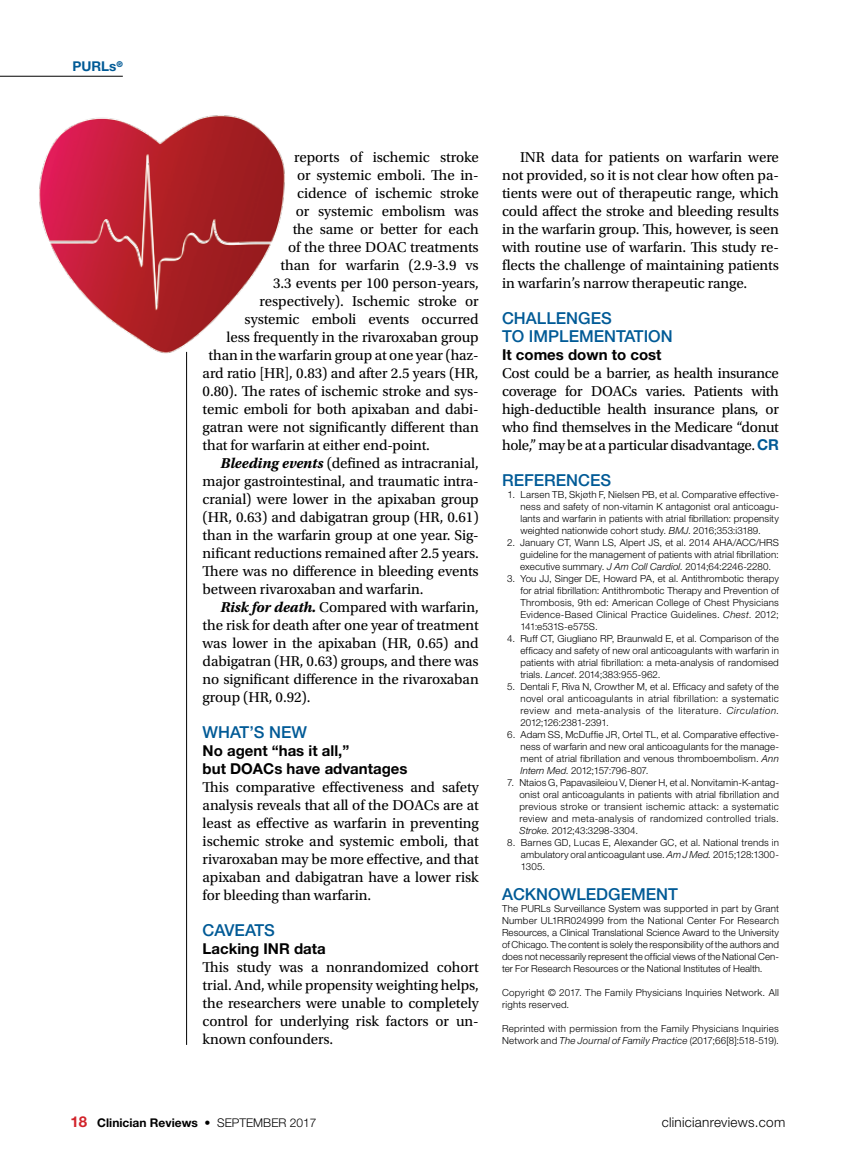
<style>
.page{position:relative;width:851px;height:1161px;background:#fff}
.page>*{position:absolute;margin:0;border:0;box-sizing:border-box;transform-origin:0 0}
.t1{font:500 16.5px/18px "Helvetica Neue LT Std";color:#005a96}
.t2{font:15px/18px "Utopia Std";letter-spacing:-.005em;color:#000;text-align:justify}
.t3{font:700 15px/18px "Helvetica Neue LT Std";color:#000}
.t4{font:300 13.5px "Helvetica Neue LT Std";letter-spacing:.02em;color:#000}
.t5{font:700 13.5px "Helvetica Neue LT Std";color:#005a96}
.t6{font:700 12px "Helvetica Neue LT Std";color:#000}
.t7{font:300 9.75px/12px "Helvetica Neue LT Std";letter-spacing:.015em;color:#000;text-align:justify}
.s1{font-weight:700;font-style:italic}
.s2{font-family:"Helvetica Neue LT Std";font-weight:700;color:#005a96}
.s3{font-style:italic}
.s4{font-size:15px;color:#d2232a}
.s5{font-weight:300}
</style>
<div class="page">
<hr style="left:0;top:76px;width:123px;height:1px;background:#000">
<hr style="left:186px;top:352px;width:1px;height:693px;background:#000">
<img style="left:39px;top:115px;width:246px;height:243px">
<h3 class="t5" style="left:72px;top:58px;width:52px">PURLs<sup>®</sup></h3>
<h2 class="t2" style="left:294px;top:148px;width:186px">reports of ischemic stroke</h2>
<h2 class="t2" style="left:297px;top:166px;width:183px">or systemic emboli. The in-</h2>
<h2 class="t2" style="left:297px;top:184px;width:183px">cidence of ischemic stroke</h2>
<h2 class="t2" style="left:296px;top:202px;width:184px">or systemic embolism was</h2>
<h2 class="t2" style="left:292px;top:220px;width:188px">the same or better for each</h2>
<h2 class="t2" style="left:288px;top:238px;width:192px">of the three DOAC treatments</h2>
<h2 class="t2" style="left:280px;top:256px;width:200px">than for warfarin (2.9-3.9 vs</h2>
<h2 class="t2" style="left:273px;top:274px;width:207px">3.3 events per 100 person-years,</h2>
<h2 class="t2" style="left:260px;top:292px;width:221px">respectively). Ischemic stroke or</h2>
<h2 class="t2" style="left:244px;top:310px;width:235px">systemic emboli events occurred</h2>
<h2 class="t2" style="left:226px;top:328px;width:253px">less frequently in the rivaroxaban group</h2>
<h2 class="t2" style="left:208px;top:346px;width:272px">than in the warfarin group at one year (haz-</h2>
<h2 class="t2" style="left:202px;top:364px;width:277px">ard ratio [HR], 0.83) and after 2.5 years (HR,</h2>
<h2 class="t2" style="left:202px;top:382px;width:277px">0.80). The rates of ischemic stroke and sys-</h2>
<h2 class="t2" style="left:202px;top:400px;width:278px">temic emboli for both apixaban and dabi-</h2>
<h2 class="t2" style="left:202px;top:418px;width:278px">gatran were not significantly different than</h2>
<h2 class="t2" style="left:202px;top:436px;width:229px">that for warfarin at either end-point.</h2>
<h2 class="t2" style="left:220px;top:454px;width:259px"><span class="s1">Bleeding events</span> (defined as intracranial,</h2>
<h2 class="t2" style="left:202px;top:472px;width:278px">major gastrointestinal, and traumatic intra-</h2>
<h2 class="t2" style="left:202px;top:490px;width:278px">cranial) were lower in the apixaban group</h2>
<h2 class="t2" style="left:202px;top:508px;width:277px">(HR, 0.63) and dabigatran group (HR, 0.61)</h2>
<h2 class="t2" style="left:202px;top:526px;width:278px">than in the warfarin group at one year. Sig-</h2>
<h2 class="t2" style="left:202px;top:544px;width:277px">nificant reductions remained after 2.5 years.</h2>
<h2 class="t2" style="left:202px;top:562px;width:277px">There was no difference in bleeding events</h2>
<h2 class="t2" style="left:202px;top:580px;width:222px">between rivaroxaban and warfarin.</h2>
<h2 class="t2" style="left:220px;top:598px;width:259px"><span class="s1">Risk for death.</span> Compared with warfarin,</h2>
<h2 class="t2" style="left:202px;top:616px;width:278px">the risk for death after one year of treatment</h2>
<h2 class="t2" style="left:202px;top:634px;width:277px">was lower in the apixaban (HR, 0.65) and</h2>
<h2 class="t2" style="left:202px;top:652px;width:278px">dabigatran (HR, 0.63) groups, and there was</h2>
<h2 class="t2" style="left:202px;top:670px;width:277px">no significant difference in the rivaroxaban</h2>
<h2 class="t2" style="left:202px;top:688px;width:109px">group (HR, 0.92).</h2>
<h1 class="t1" style="left:202px;top:723px;width:106px">WHAT’S NEW</h1>
<h2 class="t3" style="left:202px;top:741px;width:206px">No agent “has it all,”<br>but DOACs have advantages</h2>
<p class="t2" style="left:202px;top:778px;width:277px">This comparative effectiveness and safety analysis reveals that all of the DOACs are at least as effective as warfarin in preventing ischemic stroke and systemic emboli, that rivaroxaban may be more effective, and that apixaban and dabigatran have a lower risk for bleeding than warfarin.</p>
<h1 class="t1" style="left:202px;top:921px;width:74px">CAVEATS</h1>
<h2 class="t3" style="left:202px;top:939px;width:125px">Lacking INR data</h2>
<h2 class="t2" style="left:202px;top:958px;width:278px">This study was a nonrandomized cohort trial. And, while propensity weighting helps, the researchers were unable to completely control for underlying risk factors or un&shy;known confounders.</h2>
<p class="t2" style="left:502px;top:148px;width:278px;text-indent:18px">INR data for patients on warfarin were not provided, so it is not clear how often pa&shy;tients were out of therapeutic range, which could affect the stroke and bleeding results in the warfarin group. This, however, is seen with routine use of warfarin. This study re&shy;flects the challenge of maintaining patients in warfarin’s narrow therapeutic range.</p>
<h1 class="t1" style="left:502px;top:309px;width:172px">CHALLENGES<br>TO IMPLEMENTATION</h1>
<h2 class="t3" style="left:502px;top:345px;width:161px">It comes down to cost</h2>
<h2 class="t2" style="left:502px;top:364px;width:278px">Cost could be a barrier, as health insurance coverage for DOACs varies. Patients with high-deductible health insurance plans, or who find themselves in the Medicare “donut hole,” may be at a particular disadvantage. <span class="s2">CR</span></h2>
<h1 class="t1" style="left:502px;top:471px;width:111px">REFERENCES</h1>
<p class="t7" style="left:520px;top:488px;width:260px;text-indent:-13px">1. Larsen TB, Skjøth F, Nielsen PB, et al. Comparative effective&shy;ness and safety of non-vitamin K antagonist oral anticoagu&shy;lants and warfarin in patients with atrial fibrillation: propensity weighted nationwide cohort study. <span class="s3">BMJ</span>. 2016;353:i3189.</p>
<p class="t7" style="left:520px;top:536px;width:260px;text-indent:-13px">2. January CT, Wann LS, Alpert JS, et al. 2014 AHA/ACC/HRS guideline for the management of patients with atrial fibrillation: executive summary. <span class="s3">J Am Coll Cardiol.</span> 2014;64:2246-2280.</p>
<p class="t7" style="left:520px;top:572px;width:260px;text-indent:-13px">3. You JJ, Singer DE, Howard PA, et al. Antithrombotic therapy for atrial fibrillation: Antithrombotic Therapy and Prevention of Thrombosis, 9th ed: American College of Chest Physicians Evidence-Based Clinical Practice Guidelines. <span class="s3">Chest</span>. 2012; 141:e531S-e575S.</p>
<p class="t7" style="left:520px;top:632px;width:260px;text-indent:-13px">4. Ruff CT, Giugliano RP, Braunwald E, et al. Comparison of the efficacy and safety of new oral anticoagulants with warfarin in patients with atrial fibrillation: a meta-analysis of randomised trials. <span class="s3">Lancet</span>. 2014;383:955-962.</p>
<p class="t7" style="left:520px;top:680px;width:260px;text-indent:-13px">5. Dentali F, Riva N, Crowther M, et al. Efficacy and safety of the novel oral anticoagulants in atrial fibrillation: a systematic review and meta-analysis of the literature. <span class="s3">Circulation</span>.<br>2012;126:2381-2391.</p>
<p class="t7" style="left:520px;top:728px;width:260px;text-indent:-13px">6. Adam SS, McDuffie JR, Ortel TL, et al. Comparative effective&shy;ness of warfarin and new oral anticoagulants for the manage&shy;ment of atrial fibrillation and venous thromboembolism. <span class="s3">Ann Intern Med</span>. 2012;157:796-807.</p>
<p class="t7" style="left:519px;top:776px;width:261px;text-indent:-12px">7. Ntaios G, Papavasileiou V, Diener H, et al. Nonvitamin-K-antag&shy;onist oral anticoagulants in patients with atrial fibrillation and previous stroke or transient ischemic attack: a systematic review and meta-analysis of randomized controlled trials.<br><span class="s3">Stroke</span>. 2012;43:3298-3304.</p>
<p class="t7" style="left:521px;top:836px;width:259px;text-indent:-14px">8. Barnes GD, Lucas E, Alexander GC, et al. National trends in ambulatory oral anticoagulant use. <span class="s3">Am J Med.</span> 2015;128:1300- 1305.</p>
<h1 class="t1" style="left:502px;top:885px;width:177px">ACKNOWLEDGEMENT</h1>
<p class="t7" style="left:502px;top:902px;width:278px">The PURLs Surveillance System was supported in part by Grant Number UL1RR024999 from the National Center For Research Resources, a Clinical Translational Science Award to the University of Chicago. The content is solely the responsibility of the authors and does not necessarily represent the official views of the National Cen&shy;ter For Research Resources or the National Institutes of Health.</p>
<p class="t7" style="left:502px;top:986px;width:278px">Copyright © 2017. The Family Physicians Inquiries Network. All rights reserved.</p>
<p class="t7" style="left:502px;top:1022px;width:278px">Reprinted with permission from the Family Physicians Inquiries<br>Network and <span class="s3">The Journal of Family Practice</span> (2017;66[8]:518-519).</p>
<p class="t6" style="left:70px;top:1115px;width:247px"><span class="s4">18</span> Clinician Reviews • <span class="s5">SEPTEMBER 2017</span></p>
<h3 class="t4" style="left:661px;top:1114px;width:125px">clinicianreviews.com</h3>
</div>
